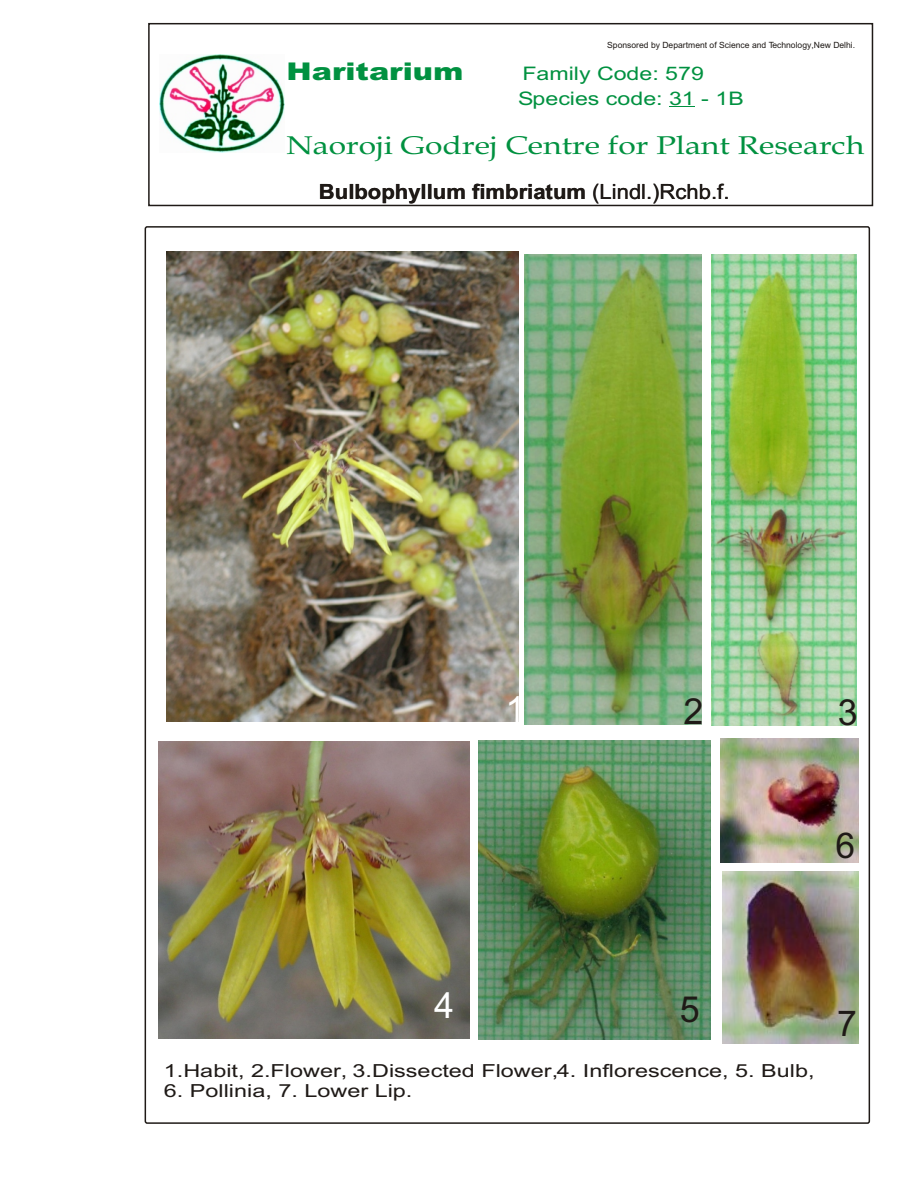
<style>
.page{position:relative;width:918px;height:1188px;background:#fff}
.page>*{position:absolute;margin:0;border:0;box-sizing:border-box;transform-origin:0 0}
.t1{font:36px "Arial";color:#1f1a17}
.t2{font:36px "Arial";color:#fff}
.t3{font:35.55px "Arial";color:#1f1a17}
.t4{font:25.65px "Book Antiqua";color:#009140;scale:1.24 1}
.t5{font:900 24.45px "Arial";color:#009140;scale:1.24 1}
.t6{font:700 21px "Arial";color:#1f1a17;scale:1.05 1}
.t7{font:18.6px/24.5px "Arial";color:#009140;scale:1.24 1}
.t8{font:18px "Arial";color:#1f1a17;scale:1.3 1}
.t9{font:8.55px "Arial";color:#1f1a17}
.s1{font-weight:400}
</style>
<div class="page">
<img style="left:166px;top:252px;width:353px;height:470px">
<img style="left:158px;top:741px;width:312px;height:297px">
<img style="left:712px;top:254px;width:144px;height:471px">
<img style="left:525px;top:254px;width:177px;height:470px">
<img style="left:720px;top:738px;width:138px;height:124px">
<img style="left:722px;top:872px;width:136px;height:171px">
<svg style="left:669px;top:106px;width:26px;height:1px"></svg>
<img style="left:160px;top:55px;width:124px;height:97px">
<div style="left:148px;top:23px;width:725px;height:183px;border:2px solid #1f1a17"></div>
<img style="left:478px;top:740px;width:233px;height:300px">
<p class="t9" style="left:607px;top:42px;width:250px">Sponsored by Department of Science and Technology,New Delhi.</p>
<h3 class="t5" style="left:287px;top:63px;width:144px">Haritarium</h3>
<p class="t7" style="left:518px;top:63px;width:183px">Family Code: 579<br>Species code: 31 - 1B</p>
<h3 class="t4" style="left:287px;top:136px;width:467px">Naoroji Godrej Centre for Plant Research</h3>
<p class="t6" style="left:319px;top:184px;width:393px">Bulbophyllum fimbriatum <span class="s1">(Lindl.)Rchb.f.</span></p>
<h1 class="t2" style="left:505px;top:695px;width:22px">1</h1>
<h1 class="t1" style="left:683px;top:698px;width:22px">2</h1>
<h1 class="t1" style="left:838px;top:699px;width:22px">3</h1>
<h2 class="t3" style="left:835px;top:832px;width:21px">6</h2>
<h1 class="t2" style="left:434px;top:992px;width:22px">4</h1>
<h1 class="t1" style="left:680px;top:996px;width:22px">5</h1>
<p class="t8" style="left:164px;top:1064px;width:502px">1.Habit, 2.Flower, 3.Dissected Flower,4. Inflorescence, 5. Bulb,</p>
<p class="t8" style="left:164px;top:1084px;width:193px">6. Pollinia, 7. Lower Lip.</p>
<h2 class="t3" style="left:837px;top:1010px;width:21px">7</h2>
</div>
